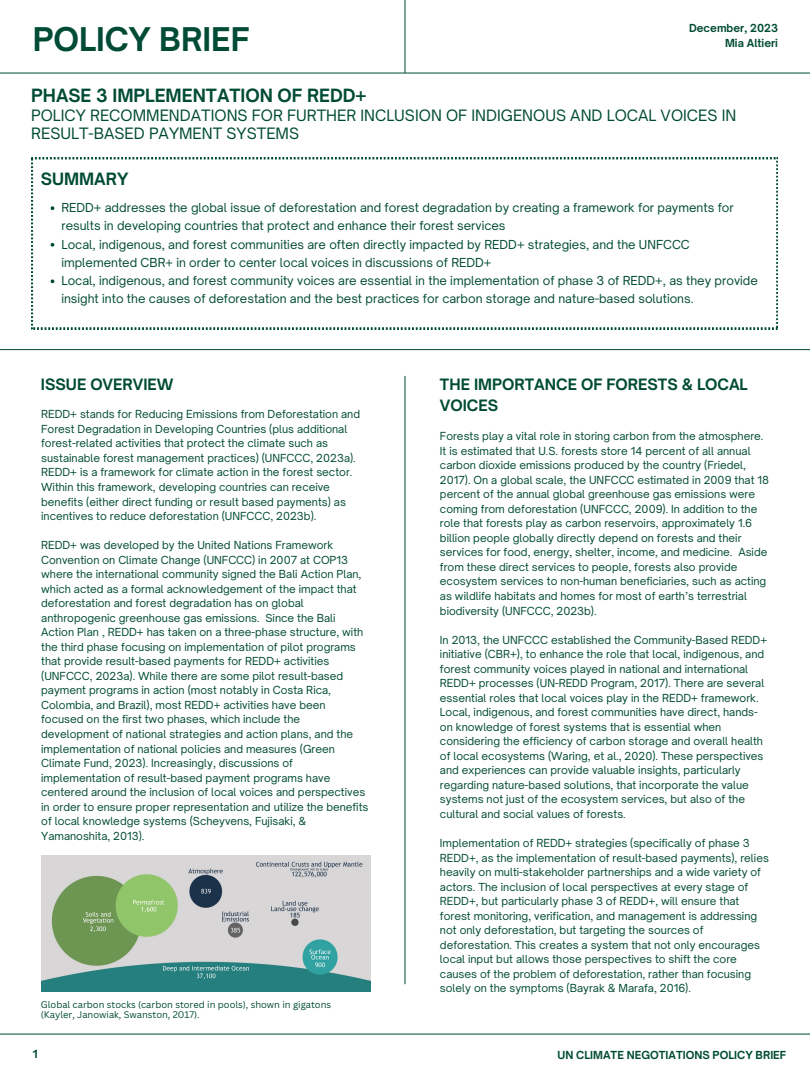
<style>
.page{position:relative;width:810px;height:1080px;background:#fff}
.page>*{position:absolute;margin:0;border:0;box-sizing:border-box;transform-origin:0 0}
.t1{font:700 31.25px "Open Sauce One";color:#004b35}
.t2{font:700 17.5px "Open Sauce One";color:#004b35}
.t3{font:700 16.25px "Open Sauce One";color:#004b35}
.t4{font:15px/17.8px "Open Sauce One";color:#004b35}
.t5{font:700 15px/20.6px "Open Sauce One";color:#004b35}
.t6{font:11.88px/18.2px "Open Sauce One";color:#004b35}
.t7{font:700 10.88px "Open Sauce One";color:#004b35}
.t8{font:10.62px/14.5px "Open Sauce One";color:#004b35}
.t9{font:700 10.62px "Open Sauce One";color:#004b35}
.t10{font:9.38px "Canva Sans";color:#004b35}
</style>
<div class="page">
<hr style="left:0;top:349px;width:810px;height:1px;background:#004b35">
<hr style="left:0;top:1034px;width:810px;height:1px;background:#004b35">
<hr style="left:0;top:73px;width:810px;height:1px;background:#004b35">
<hr style="left:405px;top:376px;width:1px;height:608px;background:#004b35">
<hr style="left:405px;top:0;width:1px;height:73px;background:#004b35">
<svg style="left:31px;top:158px;width:747px;height:171px"></svg>
<img style="left:41px;top:856px;width:329px;height:136px">
<svg style="left:51px;top:206px;width:3px;height:4px"></svg>
<svg style="left:51px;top:243px;width:3px;height:4px"></svg>
<svg style="left:51px;top:279px;width:3px;height:4px"></svg>
<p class="t1" style="left:33px;top:20px;width:218px">POLICY BRIEF</p>
<p class="t9" style="left:689px;top:22px;width:90px">December, 2023</p>
<p class="t9" style="left:725px;top:36px;width:54px">Mia Altieri</p>
<p class="t2" style="left:31px;top:85px;width:337px">PHASE 3 IMPLEMENTATION OF REDD+</p>
<p class="t4" style="left:31px;top:106px;width:707px">POLICY RECOMMENDATIONS FOR FURTHER INCLUSION OF INDIGENOUS AND LOCAL VOICES IN<br>RESULT-BASED PAYMENT SYSTEMS</p>
<p class="t3" style="left:41px;top:168px;width:89px">SUMMARY</p>
<p class="t6" style="left:61px;top:198px;width:674px">REDD+ addresses the global issue of deforestation and forest degradation by creating a framework for payments for results in developing countries that protect and enhance their forest services</p>
<p class="t6" style="left:61px;top:235px;width:630px">Local, indigenous, and forest communities are often directly impacted by REDD+ strategies, and the UNFCCC implemented CBR+ in order to center local voices in discussions of REDD+</p>
<p class="t6" style="left:61px;top:271px;width:698px">Local, indigenous, and forest community voices are essential in the implementation of phase 3 of REDD+, as they provide insight into the causes of deforestation and the best practices for carbon storage and nature-based solutions.</p>
<p class="t5" style="left:41px;top:374px;width:134px">ISSUE OVERVIEW</p>
<p class="t8" style="left:41px;top:407px;width:320px">REDD+ stands for Reducing Emissions from Deforestation and Forest Degradation in Developing Countries (plus additional forest-related activities that protect the climate such as sustainable forest management practices) (UNFCCC, 2023a).<br>REDD+ is a framework for climate action in the forest sector.<br>Within this framework, developing countries can receive benefits (either direct funding or result based payments) as incentives to reduce deforestation (UNFCCC, 2023b).</p>
<p class="t8" style="left:41px;top:538px;width:329px">REDD+ was developed by the United Nations Framework Convention on Climate Change (UNFCCC) in 2007 at COP13 where the international community signed the Bali Action Plan, which acted as a formal acknowledgement of the impact that deforestation and forest degradation has on global anthropogenic greenhouse gas emissions. Since the Bali Action Plan , REDD+ has taken on a three-phase structure, with the third phase focusing on implementation of pilot programs that provide result-based payments for REDD+ activities (UNFCCC, 2023a). While there are some pilot result-based payment programs in action (most notably in Costa Rica, Colombia, and Brazil), most REDD+ activities have been focused on the first two phases, which include the development of national strategies and action plans, and the implementation of national policies and measures (Green Climate Fund, 2023). Increasingly, discussions of implementation of result-based payment programs have centered around the inclusion of local voices and perspectives in order to ensure proper representation and utilize the benefits of local knowledge systems (Scheyvens, Fujisaki, &amp; Yamanoshita, 2013).</p>
<p class="t10" style="left:41px;top:998px;width:292px">Global carbon stocks (carbon stored in pools), shown in gigatons</p>
<p class="t10" style="left:41px;top:1008px;width:160px">(Kayler, Janowiak, Swanston, 2017).</p>
<p class="t7" style="left:33px;top:1047px;width:6px">1</p>
<p class="t5" style="left:440px;top:374px;width:309px">THE IMPORTANCE OF FORESTS &amp; LOCAL<br>VOICES</p>
<p class="t8" style="left:440px;top:429px;width:331px">Forests play a vital role in storing carbon from the atmosphere.<br>It is estimated that U.S. forests store 14 percent of all annual carbon dioxide emissions produced by the country (Friedel, 2017). On a global scale, the UNFCCC estimated in 2009 that 18 percent of the annual global greenhouse gas emissions were coming from deforestation (UNFCCC, 2009). In addition to the role that forests play as carbon reservoirs, approximately 1.6 billion people globally directly depend on forests and their services for food, energy, shelter, income, and medicine. Aside from these direct services to people, forests also provide ecosystem services to non-human beneficiaries, such as acting as wildlife habitats and homes for most of earth’s terrestrial biodiversity (UNFCCC, 2023b).</p>
<p class="t8" style="left:440px;top:632px;width:329px">In 2013, the UNFCCC established the Community-Based REDD+ initiative (CBR+), to enhance the role that local, indigenous, and forest community voices played in national and international REDD+ processes (UN-REDD Program, 2017). There are several essential roles that local voices play in the REDD+ framework.<br>Local, indigenous, and forest communities have direct, hands&shy;on knowledge of forest systems that is essential when considering the efficiency of carbon storage and overall health of local ecosystems (Waring, et al., 2020). These perspectives and experiences can provide valuable insights, particularly regarding nature-based solutions, that incorporate the value systems not just of the ecosystem services, but also of the cultural and social values of forests.</p>
<p class="t8" style="left:440px;top:836px;width:330px">Implementation of REDD+ strategies (specifically of phase 3<br>REDD+, as the implementation of result-based payments), relies heavily on multi-stakeholder partnerships and a wide variety of actors. The inclusion of local perspectives at every stage of REDD+, but particularly phase 3 of REDD+, will ensure that forest monitoring, verification, and management is addressing not only deforestation, but targeting the sources of deforestation. This creates a system that not only encourages local input but allows those perspectives to shift the core causes of the problem of deforestation, rather than focusing solely on the symptoms (Bayrak &amp; Marafa, 2016).</p>
<p class="t9" style="left:558px;top:1049px;width:230px">UN CLIMATE NEGOTIATIONS POLICY BRIEF</p>
</div>
